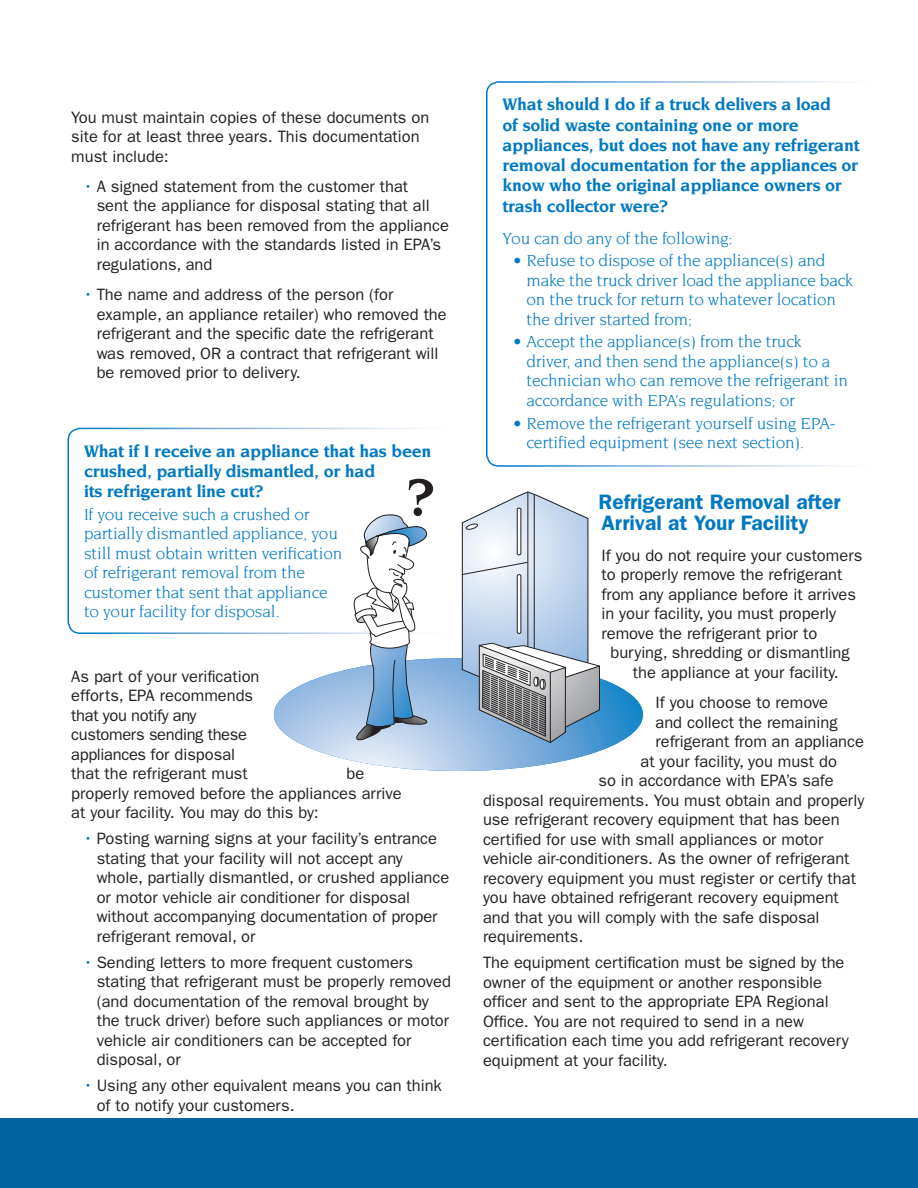
<style>
.page{position:relative;width:918px;height:1188px;background:#fff}
.page>*{position:absolute;margin:0;border:0;box-sizing:border-box;transform-origin:0 0}
.t1{font:600 21px/21.8px "ITC Franklin Gothic Std";color:#0079c2}
.t2{font:700 18px/20.2px "Novarese Std";letter-spacing:-.015em;color:#0079c2}
.t3{font:17.25px/19.5px "Novarese Std";letter-spacing:-.01em;color:#0079c2}
.t4{font:16.5px/19.5px "ITC Franklin Gothic Std";color:#231f20}
.s1{color:#0079c2}
</style>
<div class="page">
<div style="left:0;top:1119px;width:918px;height:69px;background:#0065a0"></div>
<div style="left:67px;top:428px;width:386px;height:206px;border:2px solid #fff;border-radius:12px"></div>
<div style="left:486px;top:81px;width:392px;height:386px;border:2px solid #fff;border-radius:12px"></div>
<svg style="left:274px;top:464px;width:369px;height:307px"></svg>
<p class="t4" style="left:71px;top:107px;width:360px">You must maintain copies of these documents on site for at least three years. This documentation must include:</p>
<p class="t4" style="left:97px;top:177px;width:354px;text-indent:-13px"><span class="s1">•</span> A signed statement from the customer that<br>sent the appliance for disposal stating that all refrigerant has been removed from the appliance in accordance with the standards listed in EPA’s regulations, and</p>
<p class="t4" style="left:97px;top:285px;width:352px;text-indent:-13px"><span class="s1">•</span> The name and address of the person (for example, an appliance retailer) who removed the refrigerant and the specific date the refrigerant was removed, OR a contract that refrigerant will be removed prior to delivery.</p>
<p class="t2" style="left:84px;top:441px;width:349px">What if I receive an appliance that has been crushed, partially dismantled, or had<br>its refrigerant line cut?</p>
<p class="t3" style="left:84px;top:504px;width:260px">If you receive such a crushed or partially dismantled appliance, you still must obtain written verification of refrigerant removal from the customer that sent that appliance to your facility for disposal.</p>
<p class="t4" style="left:71px;top:666px;width:190px">As part of your verification efforts, EPA recommends that you notify any customers sending these appliances for disposal that the refrigerant must</p>
<p class="t4" style="left:71px;top:764px;width:332px;text-indent:275px">be properly removed before the appliances arrive at your facility. You may do this by:</p>
<p class="t4" style="left:97px;top:829px;width:354px;text-indent:-13px"><span class="s1">•</span> Posting warning signs at your facility’s entrance stating that your facility will not accept any whole, partially dismantled, or crushed appliance or motor vehicle air conditioner for disposal without accompanying documentation of proper refrigerant removal, or</p>
<p class="t4" style="left:97px;top:952px;width:356px;text-indent:-13px"><span class="s1">•</span> Sending letters to more frequent customers stating that refrigerant must be properly removed (and documentation of the removal brought by the truck driver) before such appliances or motor vehicle air conditioners can be accepted for disposal, or</p>
<p class="t4" style="left:97px;top:1076px;width:347px;text-indent:-13px"><span class="s1">•</span> Using any other equivalent means you can think of to notify your customers.</p>
<p class="t2" style="left:502px;top:94px;width:359px">What should I do if a truck delivers a load<br>of solid waste containing one or more appliances, but does not have any refrigerant removal documentation for the appliances or know who the original appliance owners or trash collector were?</p>
<p class="t3" style="left:502px;top:228px;width:232px">You can do any of the following:</p>
<p class="t3" style="left:526px;top:251px;width:328px;text-indent:-13px">• Refuse to dispose of the appliance(s) and make the truck driver load the appliance back on the truck for return to whatever location the driver started from;</p>
<p class="t3" style="left:526px;top:332px;width:323px;text-indent:-13px">• Accept the appliance(s) from the truck driver, and then send the appliance(s) to a technician who can remove the refrigerant in accordance with EPA’s regulations; or</p>
<p class="t3" style="left:526px;top:413px;width:311px;text-indent:-13px">• Remove the refrigerant yourself using EPA&shy;certified equipment (see next section).</p>
<p class="t1" style="left:598px;top:491px;width:244px">Refrigerant Removal after<br>Arrival at Your Facility</p>
<p class="t4" style="left:602px;top:546px;width:262px">If you do not require your customers</p>
<p class="t4" style="left:602px;top:565px;width:242px">to properly remove the refrigerant</p>
<p class="t4" style="left:602px;top:585px;width:256px">from any appliance before it arrives</p>
<p class="t4" style="left:602px;top:604px;width:236px">in your facility, you must properly</p>
<p class="t4" style="left:602px;top:624px;width:217px">remove the refrigerant prior to</p>
<p class="t4" style="left:610px;top:643px;width:241px">burying, shredding or dismantling</p>
<p class="t4" style="left:633px;top:663px;width:207px">the appliance at your facility.</p>
<p class="t4" style="left:656px;top:693px;width:174px">If you choose to remove</p>
<p class="t4" style="left:656px;top:712px;width:184px">and collect the remaining</p>
<p class="t4" style="left:656px;top:732px;width:210px">refrigerant from an appliance</p>
<p class="t4" style="left:641px;top:751px;width:198px">at your facility, you must do</p>
<p class="t4" style="left:599px;top:771px;width:237px">so in accordance with EPA’s safe</p>
<p class="t4" style="left:483px;top:790px;width:383px">disposal requirements. You must obtain and properly</p>
<p class="t4" style="left:483px;top:810px;width:358px">use refrigerant recovery equipment that has been</p>
<p class="t4" style="left:483px;top:829px;width:342px">certified for use with small appliances or motor</p>
<p class="t4" style="left:483px;top:849px;width:368px">vehicle air-conditioners. As the owner of refrigerant</p>
<p class="t4" style="left:483px;top:868px;width:374px">recovery equipment you must register or certify that</p>
<p class="t4" style="left:483px;top:888px;width:357px">you have obtained refrigerant recovery equipment</p>
<p class="t4" style="left:483px;top:907px;width:338px">and that you will comply with the safe disposal</p>
<p class="t4" style="left:483px;top:927px;width:102px">requirements.</p>
<p class="t4" style="left:483px;top:953px;width:367px">The equipment certification must be signed by the owner of the equipment or another responsible officer and sent to the appropriate EPA Regional Office. You are not required to send in a new certification each time you add refrigerant recovery equipment at your facility.</p>
</div>
